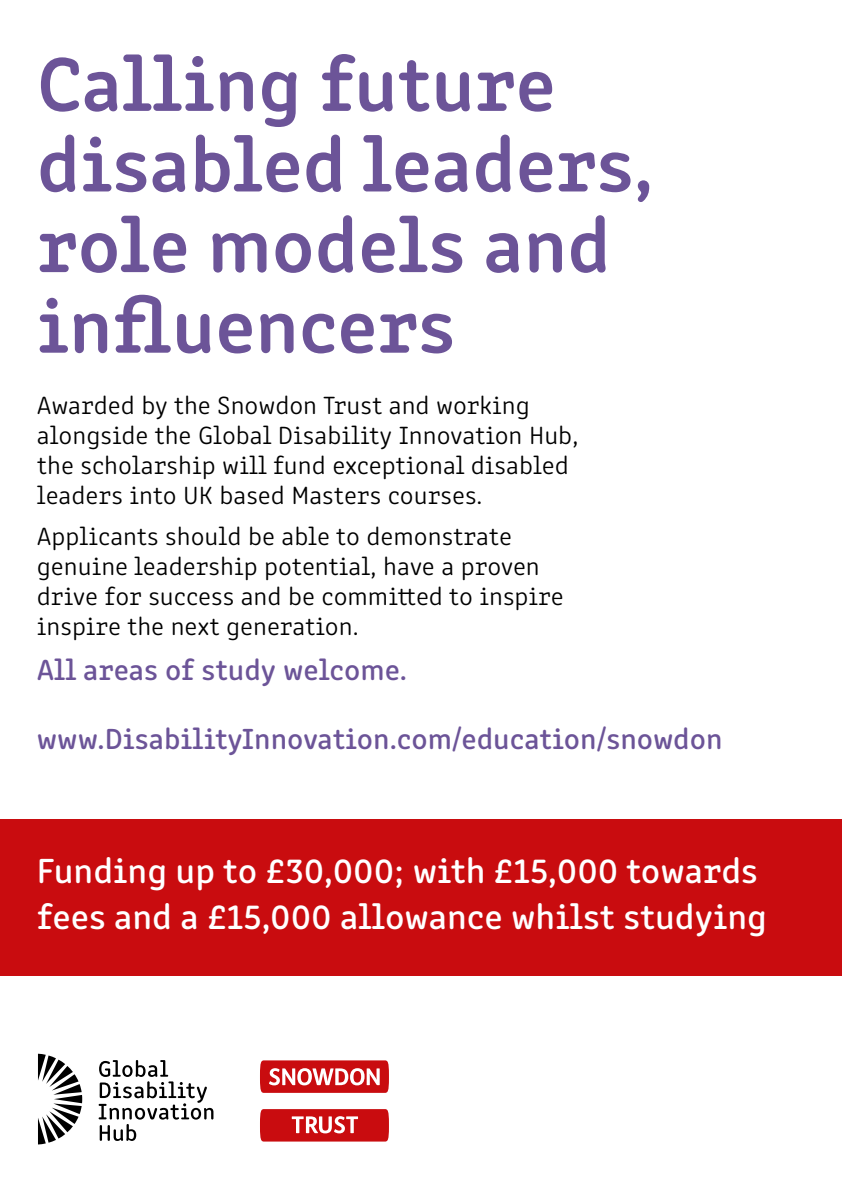
<style>
.page{position:relative;width:842px;height:1191px;background:#fff}
.page>*{position:absolute;margin:0;border:0;box-sizing:border-box;transform-origin:0 0}
.t1{font:600 78.2px/80.6px "Clone Rounded";color:#6c5498}
.t2{font:36px/46px "Clone Rounded Me";color:#fff}
.t3{font:30px "Clone Rounded Me";color:#6c5498}
.t4{font:300 26px/30px "Clone Rounded";color:#000}
</style>
<div class="page">
<div style="left:0;top:819px;width:842px;height:157px;background:#c90c0f"></div>
<svg style="left:260px;top:1060px;width:129px;height:32px"></svg>
<svg style="left:260px;top:1109px;width:129px;height:32px;background:#d02b2e"></svg>
<svg style="left:99px;top:1060px;width:114px;height:81px"></svg>
<svg style="left:38px;top:1053px;width:44px;height:91px"></svg>
<h1 class="t1" style="left:37px;top:37px;width:618px">Calling future disabled leaders, role models and influencers</h1>
<p class="t4" style="left:37px;top:388px;width:543px">Awarded by the Snowdon Trust and working alongside the Global Disability Innovation Hub, the scholarship will fund exceptional disabled leaders into UK based Masters courses.</p>
<p class="t4" style="left:37px;top:519px;width:528px">Applicants should be able to demonstrate genuine leadership potential, have a proven drive for success and be committed to inspire inspire the next generation.</p>
<p class="t3" style="left:37px;top:647px;width:372px">All areas of study welcome.</p>
<p class="t3" style="left:37px;top:715px;width:687px">www.DisabilityInnovation.com/education/snowdon</p>
<h2 class="t2" style="left:37px;top:844px;width:732px">Funding up to £30,000; with £15,000 towards fees and a £15,000 allowance whilst studying</h2>
</div>
